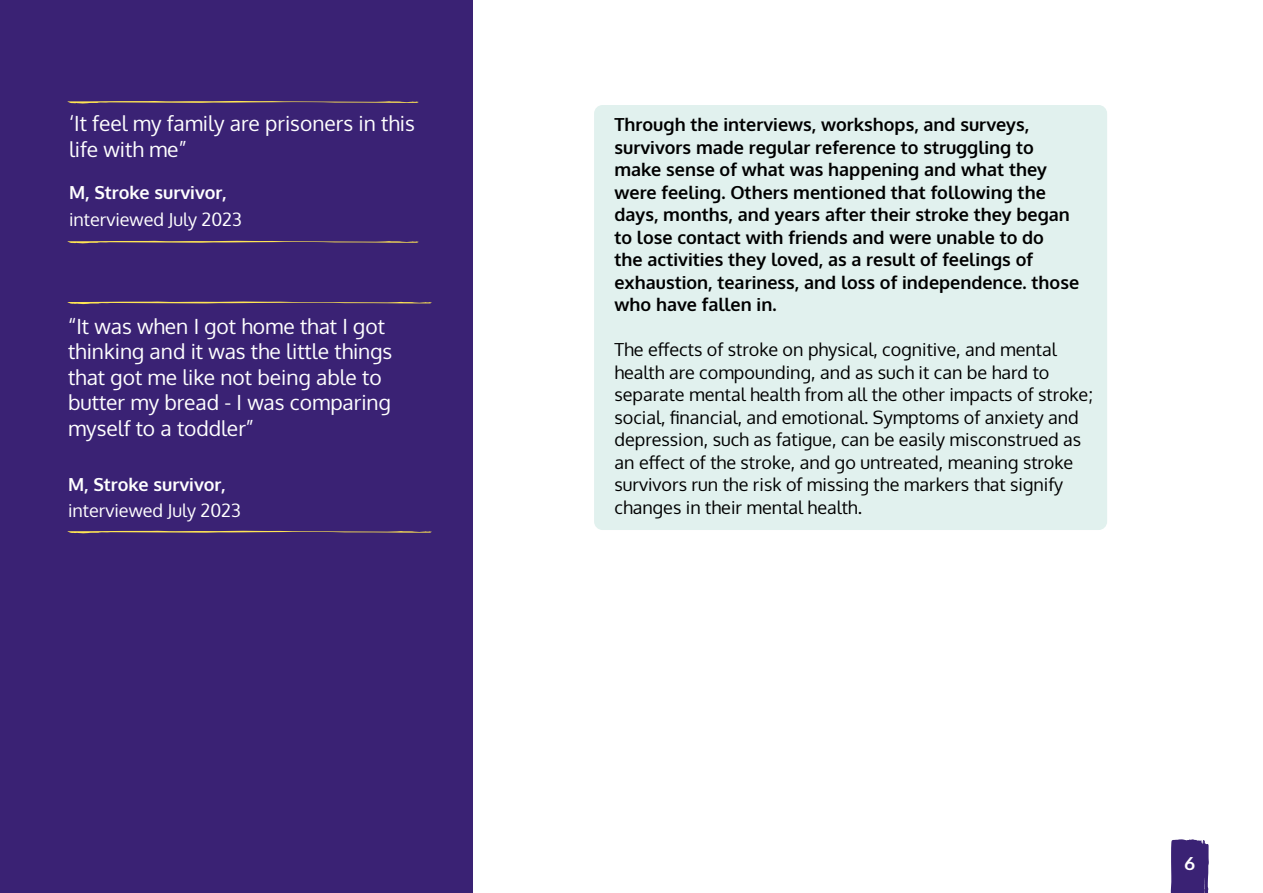
<style>
.page{position:relative;width:1263px;height:893px;background:#fff}
.page>*{position:absolute;margin:0;border:0;box-sizing:border-box;transform-origin:0 0}
.t1{font:21px/25.5px "Oxygen";color:#fff}
.t2{font:18px/22.5px "Oxygen";color:#000}
.t3{font:700 18px/22.5px "Oxygen";color:#000}
.t4{font:18px "Oxygen";color:#fff}
.t5{font:700 18px "Oxygen";color:#fff}
</style>
<div class="page">
<svg style="left:1170px;top:839px;width:39px;height:54px;background:#48327e"></svg>
<div style="left:0;top:0;width:472px;height:893px;background:#3a2274"></div>
<div style="left:594px;top:105px;width:513px;height:425px;background:#e1f1ee;border-radius:9px"></div>
<svg style="left:68px;top:101px;width:351px;height:3px"></svg>
<svg style="left:68px;top:241px;width:351px;height:2px"></svg>
<svg style="left:68px;top:301px;width:364px;height:3px"></svg>
<svg style="left:68px;top:531px;width:364px;height:2px"></svg>
<p class="t1" style="left:69px;top:111px;width:347px">‘It feel my family are prisoners in this life with me”</p>
<p class="t5" style="left:69px;top:181px;width:159px">M, Stroke survivor,</p>
<p class="t4" style="left:69px;top:207px;width:174px">interviewed July 2023</p>
<p class="t1" style="left:68px;top:314px;width:326px">“It was when I got home that I got thinking and it was the little things that got me like not being able to butter my bread - I was comparing myself to a toddler”</p>
<p class="t5" style="left:68px;top:473px;width:159px">M, Stroke survivor,</p>
<p class="t4" style="left:68px;top:498px;width:174px">interviewed July 2023</p>
<p class="t3" style="left:614px;top:114px;width:466px">Through the interviews, workshops, and surveys, survivors made regular reference to struggling to make sense of what was happening and what they were feeling. Others mentioned that following the days, months, and years after their stroke they began to lose contact with friends and were unable to do<br>the activities they loved, as a result of feelings of exhaustion, teariness, and loss of independence. those who have fallen in.</p>
<p class="t2" style="left:614px;top:339px;width:480px">The effects of stroke on physical, cognitive, and mental health are compounding, and as such it can be hard to separate mental health from all the other impacts of stroke; social, financial, and emotional. Symptoms of anxiety and depression, such as fatigue, can be easily misconstrued as an effect of the stroke, and go untreated, meaning stroke survivors run the risk of missing the markers that signify changes in their mental health.</p>
<p class="t5" style="left:1184px;top:852px;width:12px">6</p>
</div>
